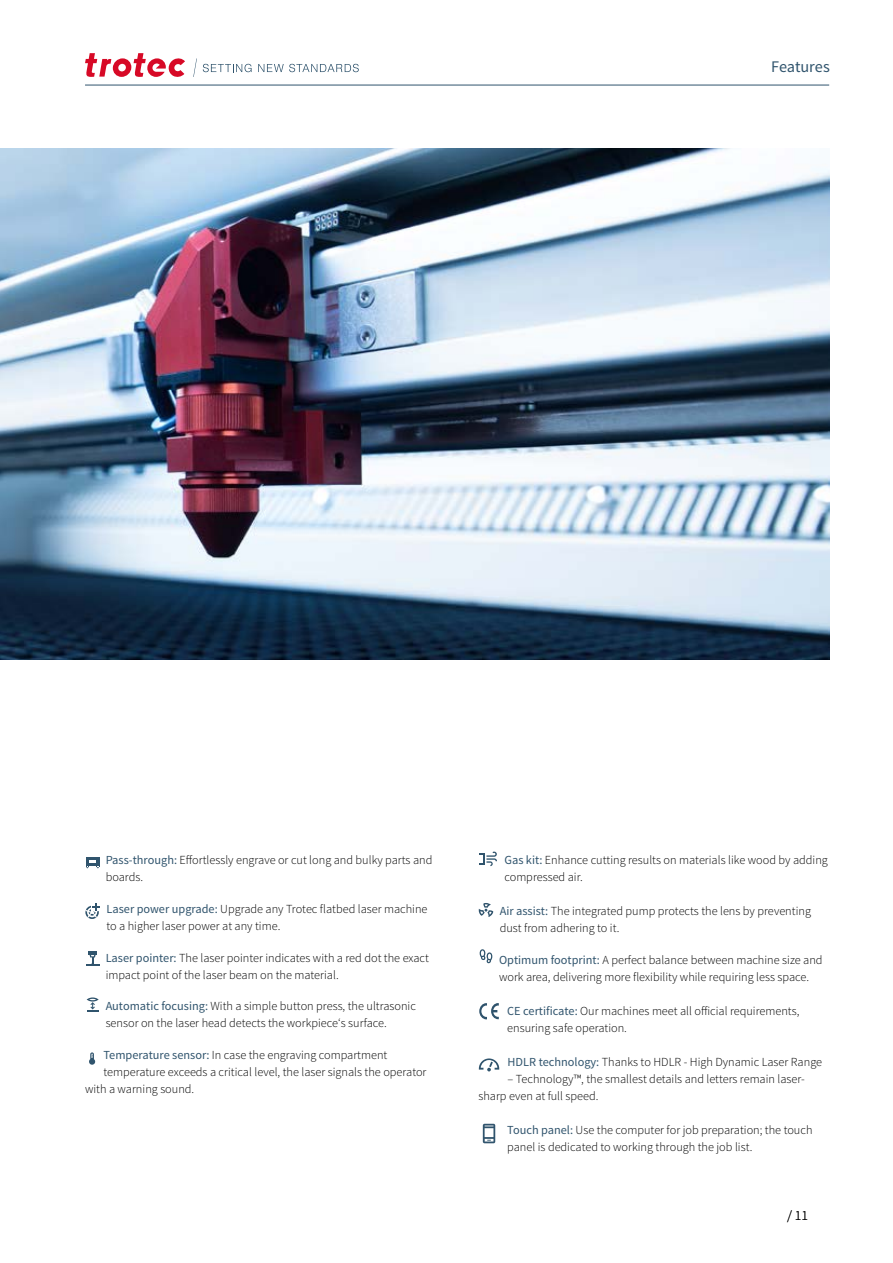
<style>
.page{position:relative;width:893px;height:1263px;background:#fff}
.page>*{position:absolute;margin:0;border:0;box-sizing:border-box;transform-origin:0 0}
.t1{font:16.2px "Source Sans Pro";letter-spacing:-.005em;color:#30546d}
.t2{font:300 13.8px "Source Sans Pro";color:#000}
.t3{font:300 12.3px/17px "Source Sans Pro";color:#000}
.s1{font-weight:400;color:#30546d}
</style>
<div class="page">
<svg style="left:193px;top:58px;width:4px;height:19px"></svg>
<svg style="left:203px;top:64px;width:49px;height:8px"></svg>
<svg style="left:258px;top:64px;width:101px;height:8px"></svg>
<svg style="left:85px;top:53px;width:100px;height:24px"></svg>
<hr style="left:85px;top:85px;width:744px;height:1px;background:#30546d">
<svg style="left:86px;top:857px;width:14px;height:11px"></svg>
<svg style="left:85px;top:903px;width:15px;height:15px"></svg>
<svg style="left:86px;top:951px;width:14px;height:14px"></svg>
<svg style="left:87px;top:997px;width:12px;height:4px"></svg>
<svg style="left:87px;top:999px;width:12px;height:12px"></svg>
<svg style="left:89px;top:1052px;width:6px;height:13px"></svg>
<svg style="left:479px;top:852px;width:18px;height:14px"></svg>
<svg style="left:478px;top:903px;width:15px;height:14px"></svg>
<svg style="left:480px;top:949px;width:12px;height:14px"></svg>
<svg style="left:483px;top:1124px;width:12px;height:19px"></svg>
<svg style="left:479px;top:1003px;width:20px;height:16px"></svg>
<svg style="left:479px;top:1058px;width:20px;height:13px"></svg>
<img style="left:0;top:149px;width:829px;height:510px">
<h1 class="t1" style="left:771px;top:57px;width:60px">Features</h1>
<p class="t3" style="left:106px;top:851px;width:328px"><span class="s1">Pass-through:</span> Effortlessly engrave or cut long and bulky parts and boards.</p>
<p class="t3" style="left:106px;top:900px;width:323px"><span class="s1">Laser power upgrade:</span> Upgrade any Trotec flatbed laser machine to a higher laser power at any time.</p>
<p class="t3" style="left:106px;top:949px;width:325px"><span class="s1">Laser pointer:</span> The laser pointer indicates with a red dot the exact impact point of the laser beam on the material.</p>
<p class="t3" style="left:106px;top:998px;width:312px"><span class="s1">Automatic focusing:</span> With a simple button press, the ultrasonic sensor on the laser head detects the workpiece‘s surface.</p>
<p class="t3" style="left:104px;top:1047px;width:285px"><span class="s1">Temperature sensor:</span> In case the engraving compartment</p>
<p class="t3" style="left:104px;top:1064px;width:324px">temperature exceeds a critical level, the laser signals the operator</p>
<p class="t3" style="left:85px;top:1081px;width:111px">with a warning sound.</p>
<p class="t3" style="left:504px;top:851px;width:325px"><span class="s1">Gas kit:</span> Enhance cutting results on materials like wood by adding compressed air.</p>
<p class="t3" style="left:500px;top:902px;width:313px"><span class="s1">Air assist:</span> The integrated pump protects the lens by preventing dust from adhering to it.</p>
<p class="t3" style="left:499px;top:951px;width:325px"><span class="s1">Optimum footprint:</span> A perfect balance between machine size and work area, delivering more flexibility while requiring less space.</p>
<p class="t3" style="left:507px;top:1002px;width:294px"><span class="s1">CE certificate:</span> Our machines meet all official requirements, ensuring safe operation.</p>
<p class="t3" style="left:508px;top:1053px;width:316px"><span class="s1">HDLR technology:</span> Thanks to HDLR - High Dynamic Laser Range</p>
<p class="t3" style="left:478px;top:1070px;width:328px;text-indent:29px">– Technology™, the smallest details and letters remain laser&shy;sharp even at full speed.</p>
<p class="t3" style="left:507px;top:1121px;width:307px"><span class="s1">Touch panel:</span> Use the computer for job preparation; the touch panel is dedicated to working through the job list.</p>
<p class="t2" style="left:787px;top:1207px;width:22px">/ 11</p>
</div>
